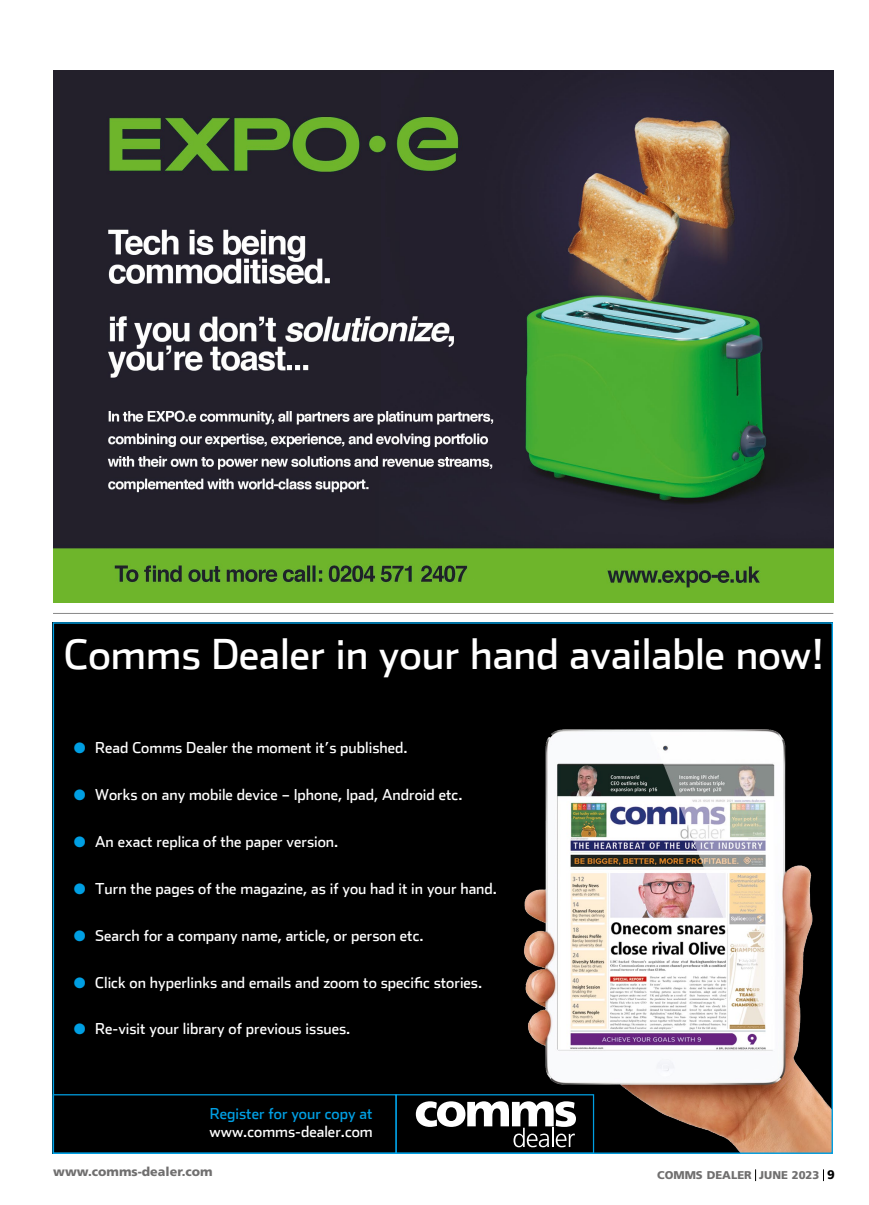
<style>
.page{position:relative;width:869px;height:1205px;background:#fff}
.page>*{position:absolute;margin:0;border:0;box-sizing:border-box;transform-origin:0 0}
.t1{font:41px "Stainless BETA";color:#fff}
.t2{font:15px "Stainless BETA";color:#fff}
.t3{font:15px "Stainless BETA";color:#009fe3}
.t4{font:900 12.5px "Frutiger";color:#706f6f}
.t5{font:900 11.25px "Frutiger";color:#706f6f}
.s1{color:#009fe3}
.s2{font-size:12.5px;color:#000}
</style>
<div class="page">
<svg style="left:755px;top:1169px;width:1px;height:12px"></svg>
<hr style="left:53px;top:613px;width:779px;height:1px;background:#878787">
<img style="left:53px;top:71px;width:780px;height:531px">
<div style="left:53px;top:622px;width:779px;height:532px;background:#000"></div>
<img style="left:517px;top:729px;width:313px;height:423px">
<svg style="left:415px;top:1101px;width:160px;height:46px"></svg>
<div style="left:53px;top:1094px;width:343px;height:60px;border:1px solid #009fe3"></div>
<div style="left:395px;top:1094px;width:199px;height:60px;border:1px solid #009fe3"></div>
<h1 class="t1" style="left:64px;top:629px;width:761px">Comms Dealer in your hand available now!</h1>
<p class="t2" style="left:74px;top:739px;width:335px"><span class="s1">●</span> Read Comms Dealer the moment it’s published.</p>
<p class="t2" style="left:74px;top:786px;width:390px"><span class="s1">●</span> Works on any mobile device – Iphone, Ipad, Android etc.</p>
<p class="t2" style="left:74px;top:832px;width:266px"><span class="s1">●</span> An exact replica of the paper version.</p>
<p class="t2" style="left:74px;top:879px;width:424px"><span class="s1">●</span> Turn the pages of the magazine, as if you had it in your hand.</p>
<p class="t2" style="left:74px;top:926px;width:351px"><span class="s1">●</span> Search for a company name, article, or person etc.</p>
<p class="t2" style="left:74px;top:973px;width:409px"><span class="s1">●</span> Click on hyperlinks and emails and zoom to specific stories.</p>
<p class="t2" style="left:74px;top:1020px;width:278px"><span class="s1">●</span> Re-visit your library of previous issues.</p>
<p class="t3" style="left:210px;top:1104px;width:164px">Register for your copy at</p>
<p class="t2" style="left:209px;top:1122px;width:165px">www.comms-dealer.com</p>
<p class="t4" style="left:53px;top:1164px;width:161px">www.comms-dealer.com</p>
<p class="t5" style="left:657px;top:1168px;width:179px">COMMS DEALER JUNE 2023 <span class="s2">9</span></p>
</div>
